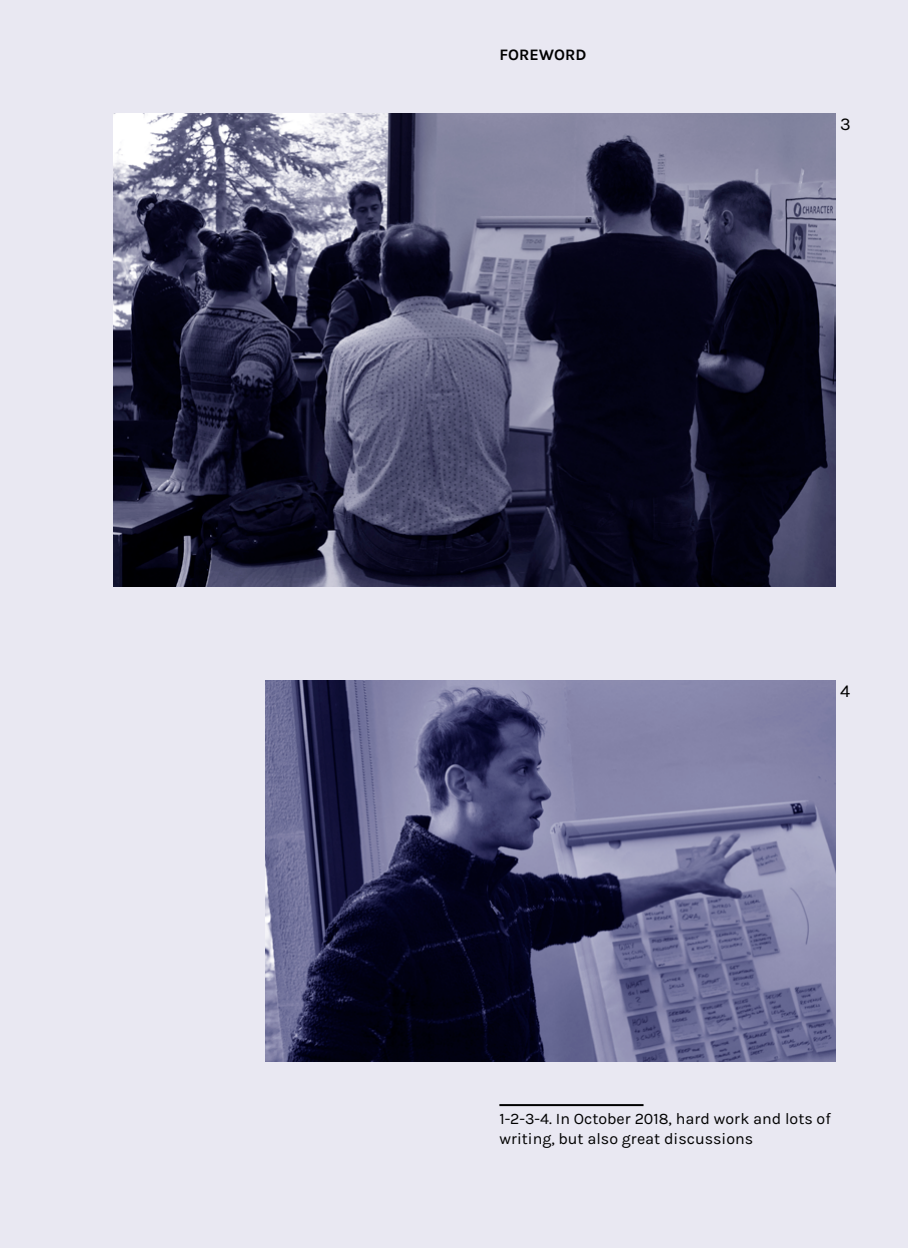
<style>
.page{position:relative;width:908px;height:1248px;background:#fff}
.page>*{position:absolute;margin:0;border:0;box-sizing:border-box;transform-origin:0 0}
.t1{font:18px "Karla";color:#000}
.t2{font:16px/19.2px "Karla";color:#000}
.t3{font:700 16px "Karla";color:#000}
</style>
<div class="page">
<div style="left:0;top:0;width:907px;height:1247px;background:#e9e8f2"></div>
<img style="left:265px;top:680px;width:570px;height:381px">
<hr style="left:499px;top:1103px;width:144px;height:2px;background:#000">
<img style="left:113px;top:113px;width:722px;height:474px">
<p class="t3" style="left:499px;top:45px;width:89px">FOREWORD</p>
<p class="t1" style="left:839px;top:114px;width:12px">3</p>
<p class="t1" style="left:839px;top:681px;width:12px">4</p>
<p class="t2" style="left:499px;top:1109px;width:333px">1-2-3-4. In October 2018, hard work and lots of writing, but also great discussions</p>
</div>
